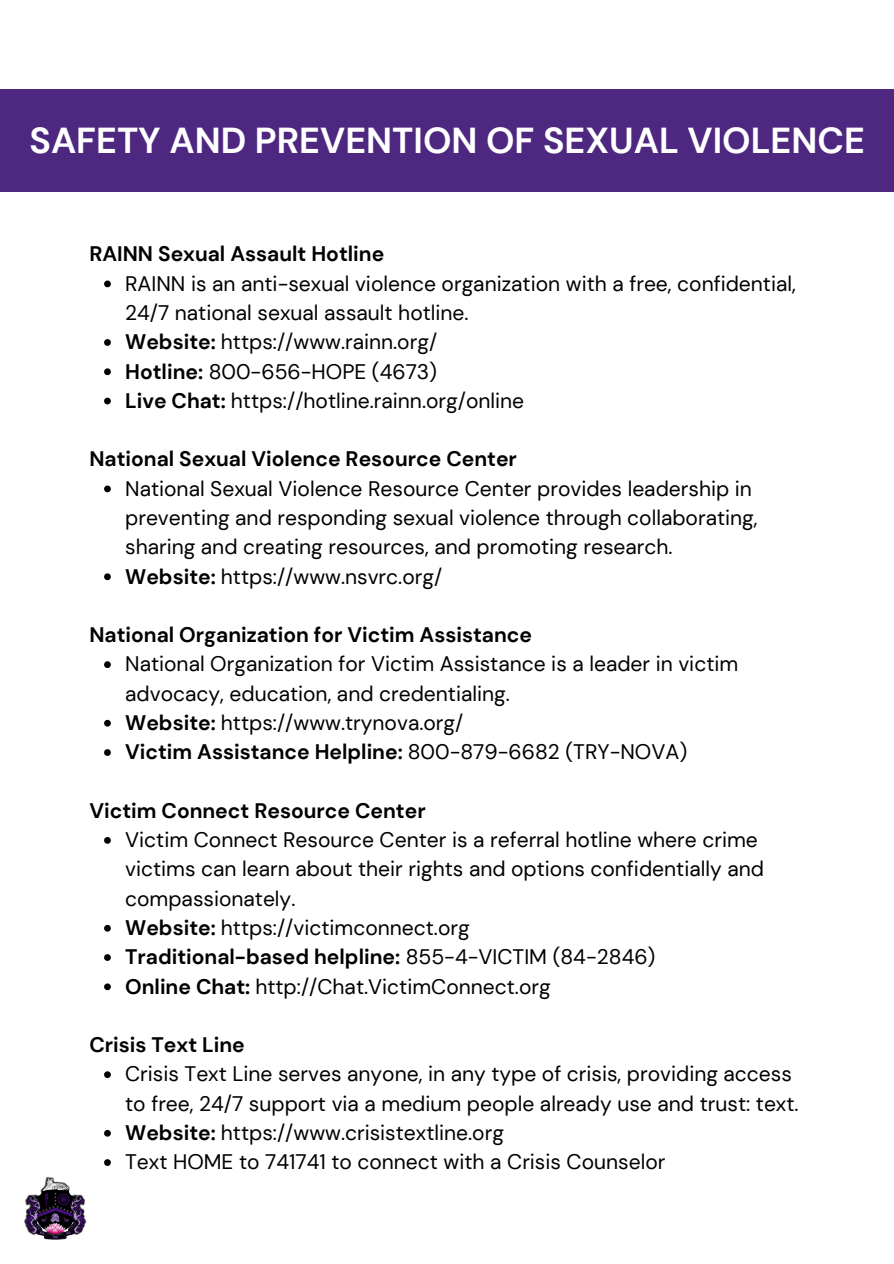
<style>
.page{position:relative;width:894px;height:1264px;background:#fff}
.page>*{position:absolute;margin:0;border:0;box-sizing:border-box;transform-origin:0 0}
.t1{font:700 36px "DM Sans";color:#fff}
.t2{font:21px/29.2px "DM Sans";color:#000}
.t3{font:700 21px "DM Sans";color:#000}
.s1{font-weight:700}
.s2{font-weight:400}
</style>
<div class="page">
<div style="left:0;top:89px;width:893px;height:103px;background:#4e2780"></div>
<img style="left:24px;top:1176px;width:62px;height:64px">
<svg style="left:104px;top:280px;width:7px;height:7px"></svg>
<svg style="left:104px;top:339px;width:7px;height:7px"></svg>
<svg style="left:104px;top:368px;width:7px;height:7px"></svg>
<svg style="left:104px;top:397px;width:7px;height:7px"></svg>
<svg style="left:104px;top:485px;width:7px;height:7px"></svg>
<svg style="left:104px;top:573px;width:7px;height:7px"></svg>
<svg style="left:104px;top:661px;width:7px;height:7px"></svg>
<svg style="left:104px;top:719px;width:7px;height:7px"></svg>
<svg style="left:104px;top:749px;width:7px;height:7px"></svg>
<svg style="left:104px;top:837px;width:7px;height:6px"></svg>
<svg style="left:104px;top:924px;width:7px;height:7px"></svg>
<svg style="left:104px;top:954px;width:7px;height:6px"></svg>
<svg style="left:104px;top:983px;width:7px;height:7px"></svg>
<svg style="left:104px;top:1071px;width:7px;height:7px"></svg>
<svg style="left:104px;top:1129px;width:7px;height:7px"></svg>
<svg style="left:104px;top:1159px;width:7px;height:6px"></svg>
<p class="t1" style="left:29px;top:117px;width:836px">SAFETY AND PREVENTION OF SEXUAL VIOLENCE</p>
<p class="t3" style="left:89px;top:240px;width:296px">RAINN Sexual Assault Hotline</p>
<p class="t2" style="left:125px;top:269px;width:672px">RAINN is an anti-sexual violence organization with a free, confidential,<br>24/7 national sexual assault hotline.</p>
<p class="t2" style="left:125px;top:327px;width:313px"><span class="s1">Website:</span> https://www.rainn.org/</p>
<p class="t2" style="left:125px;top:357px;width:313px"><span class="s1">Hotline:</span> 800-656-HOPE (4673)</p>
<p class="t2" style="left:125px;top:386px;width:400px"><span class="s1">Live Chat:</span> https://hotline.rainn.org/online</p>
<p class="t3" style="left:89px;top:445px;width:429px">National Sexual Violence Resource Center</p>
<p class="t2" style="left:125px;top:474px;width:633px">National Sexual Violence Resource Center provides leadership in preventing and responding sexual violence through collaborating, sharing and creating resources, and promoting research.</p>
<p class="t2" style="left:125px;top:561px;width:318px"><span class="s1">Website:</span> https://www.nsvrc.org/</p>
<p class="t3" style="left:89px;top:621px;width:444px">National Organization for Victim Assistance</p>
<p class="t2" style="left:125px;top:649px;width:614px">National Organization for Victim Assistance is a leader in victim advocacy, education, and credentialing.</p>
<p class="t2" style="left:125px;top:708px;width:339px"><span class="s1">Website:</span> https://www.trynova.org/</p>
<p class="t3" style="left:125px;top:738px;width:563px">Victim Assistance Helpline: <span class="s2">800-879-6682 (TRY-NOVA)</span></p>
<p class="t3" style="left:89px;top:797px;width:337px">Victim Connect Resource Center</p>
<p class="t2" style="left:125px;top:825px;width:640px">Victim Connect Resource Center is a referral hotline where crime victims can learn about their rights and options confidentially and compassionately.</p>
<p class="t2" style="left:125px;top:913px;width:346px"><span class="s1">Website:</span> https://victimconnect.org</p>
<p class="t3" style="left:125px;top:943px;width:531px">Traditional-based helpline: <span class="s2">855-4-VICTIM (84-2846)</span></p>
<p class="t2" style="left:125px;top:971px;width:427px"><span class="s1">Online Chat:</span> http://Chat.VictimConnect.org</p>
<p class="t3" style="left:89px;top:1031px;width:157px">Crisis Text Line</p>
<p class="t2" style="left:125px;top:1059px;width:674px">Crisis Text Line serves anyone, in any type of crisis, providing access to free, 24/7 support via a medium people already use and trust: text.</p>
<p class="t2" style="left:125px;top:1118px;width:380px"><span class="s1">Website:</span> https://www.crisistextline.org</p>
<p class="t2" style="left:125px;top:1147px;width:541px">Text HOME to 741741 to connect with a Crisis Counselor</p>
</div>
